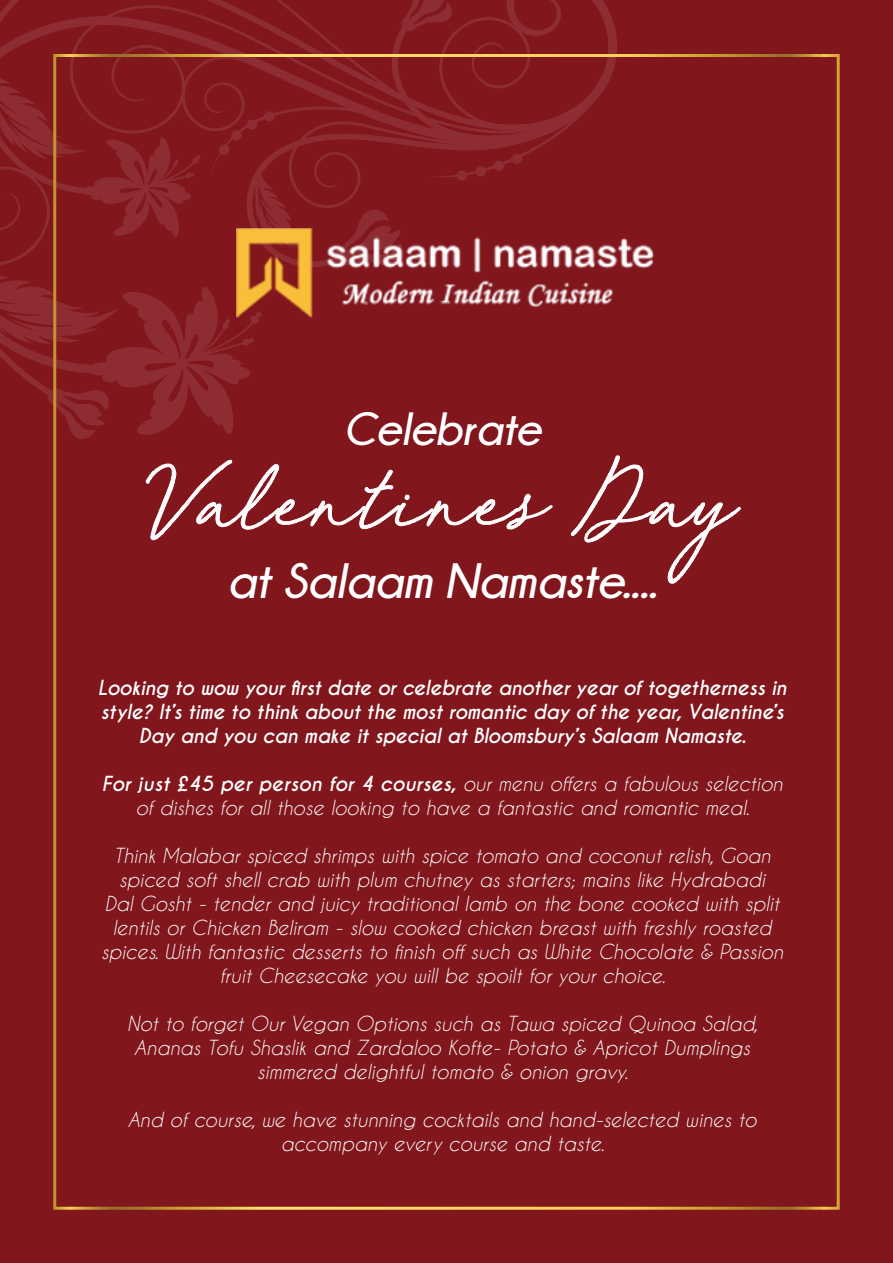
<style>
.page{position:relative;width:893px;height:1263px;background:#81161d}
.page>*{position:absolute;margin:0;border:0;box-sizing:border-box;transform-origin:0 0}
.t1{font:81px "Red Vevet";letter-spacing:.03em;color:#fff}
.t2{font:italic 700 49.5px "Champagne&Limousines";color:#fff}
.t3{font:italic 700 46.5px "Champagne&Limousines";color:#fff}
.t4{font:italic 19.5px/24px "Caviar Dreams";color:#fff;text-align:center}
.t5{font:italic 700 19.5px/24px "Caviar Dreams";letter-spacing:-.02em;color:#fff;text-align:center}
.s1{font-weight:700}
</style>
<div class="page">
<svg style="left:0;top:0;width:617px;height:439px"></svg>
<img style="left:236px;top:216px;width:418px;height:104px">
<svg style="left:146px;top:460px;width:407px;height:80px"></svg>
<svg style="left:571px;top:455px;width:170px;height:129px"></svg>
<p class="t3" style="left:344px;top:403px;width:199px">Celebrate</p>
<p class="t1" style="left:149px;top:446px;width:588px">Valentines Day</p>
<p class="t2" style="left:227px;top:553px;width:431px">at Salaam Namaste....</p>
<p class="t5" style="left:98px;top:676px;width:690px">Looking to wow your first date or celebrate another year of togetherness in style? It’s time to think about the most romantic day of the year, Valentine’s<br>Day and you can make it special at Bloomsbury’s Salaam Namaste.</p>
<p class="t4" style="left:102px;top:771px;width:682px"><span class="s1">For just £45 per person for 4 courses,</span> our menu offers a fabulous selection of dishes for all those looking to have a fantastic and romantic meal.</p>
<p class="t4" style="left:101px;top:843px;width:684px">Think Malabar spiced shrimps with spice tomato and coconut relish, Goan spiced soft shell crab with plum chutney as starters; mains like Hydrabadi<br>Dal Gosht - tender and juicy traditional lamb on the bone cooked with split lentils or Chicken Beliram - slow cooked chicken breast with freshly roasted spices. With fantastic desserts to finish off such as White Chocolate &amp; Passion fruit Cheesecake you will be spoilt for your choice.</p>
<p class="t4" style="left:127px;top:1011px;width:632px">Not to forget Our Vegan Options such as Tawa spiced Quinoa Salad,<br>Ananas Tofu Shaslik and Zardaloo Kofte- Potato &amp; Apricot Dumplings simmered delightful tomato &amp; onion gravy.</p>
<p class="t4" style="left:128px;top:1107px;width:631px">And of course, we have stunning cocktails and hand-selected wines to accompany every course and taste.</p>
</div>
